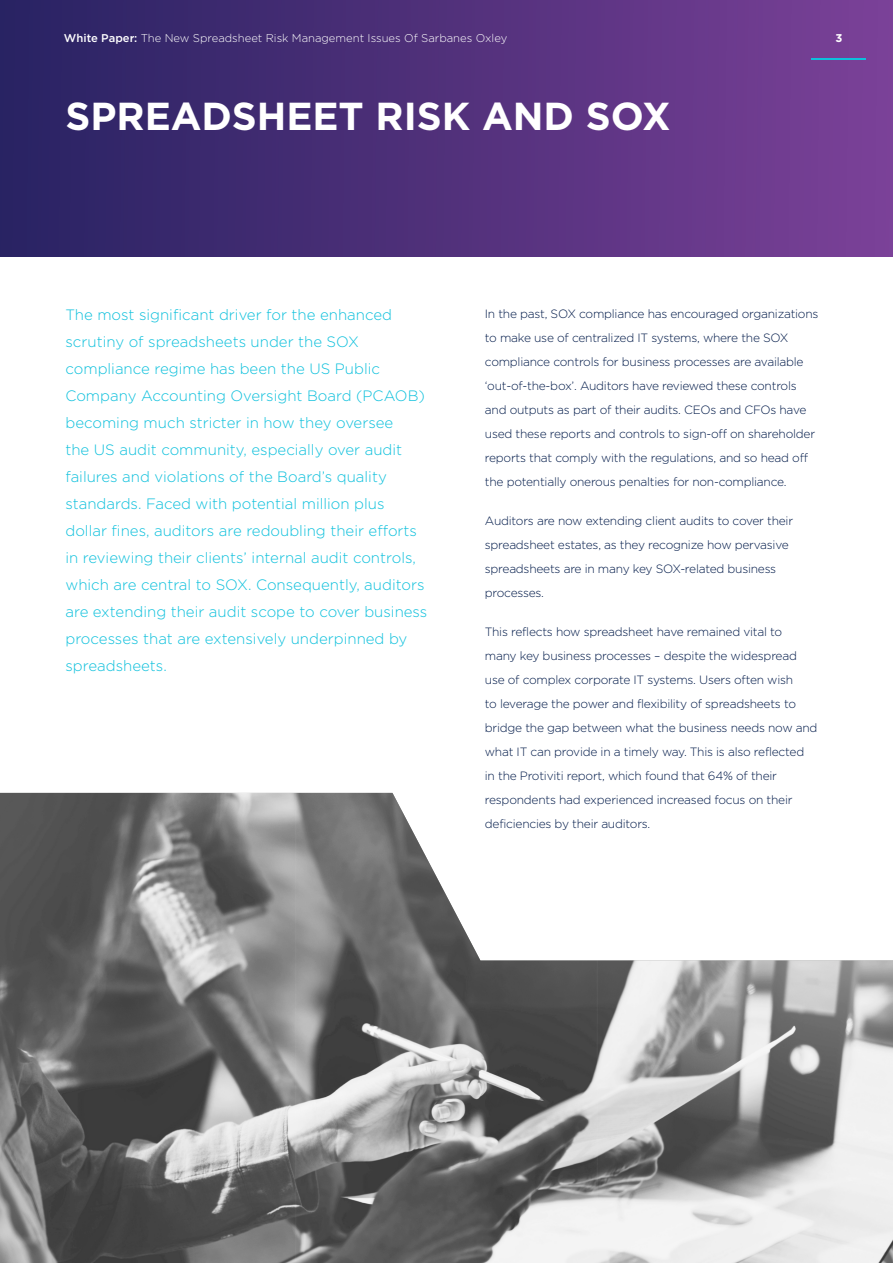
<style>
.page{position:relative;width:893px;height:1263px;background:#fff}
.page>*{position:absolute;margin:0;border:0;box-sizing:border-box;transform-origin:0 0}
.t1{font:700 39px "Gotham HTF";color:#fff}
.t2{font:300 15px/27px "Gotham HTF";color:#0dc0dc}
.t3{font:300 12px/24px "Gotham HTF";letter-spacing:-.02em;color:#001a49}
.t4{font:300 11.25px "Gotham HTF";color:#fff}
.t5{font:700 11.25px "Gotham HTF";color:#fff}
.s1{font-weight:500}
</style>
<div class="page">
<img style="left:0;top:0;width:893px;height:257px">
<hr style="left:811px;top:58px;width:54px;height:2px;background:#0dc0dc">
<img style="left:0;top:793px;width:893px;height:470px">
<p class="t4" style="left:64px;top:32px;width:445px"><span class="s1">White Paper:</span> The New Spreadsheet Risk Management Issues Of Sarbanes Oxley</p>
<p class="t5" style="left:835px;top:31px;width:8px">3</p>
<h1 class="t1" style="left:65px;top:94px;width:607px">SPREADSHEET RISK AND SOX</h1>
<p class="t2" style="left:65px;top:301px;width:363px">The most significant driver for the enhanced scrutiny of spreadsheets under the SOX compliance regime has been the US Public Company Accounting Oversight Board (PCAOB) becoming much stricter in how they oversee<br>the US audit community, especially over audit failures and violations of the Board’s quality standards. Faced with potential million plus dollar fines, auditors are redoubling their efforts in reviewing their clients’ internal audit controls, which are central to SOX. Consequently, auditors are extending their audit scope to cover business processes that are extensively underpinned by spreadsheets.</p>
<p class="t3" style="left:485px;top:302px;width:335px">In the past, SOX compliance has encouraged organizations to make use of centralized IT systems, where the SOX compliance controls for business processes are available ‘out-of-the-box’. Auditors have reviewed these controls and outputs as part of their audits. CEOs and CFOs have used these reports and controls to sign-off on shareholder reports that comply with the regulations, and so head off the potentially onerous penalties for non-compliance.</p>
<p class="t3" style="left:485px;top:509px;width:310px">Auditors are now extending client audits to cover their spreadsheet estates, as they recognize how pervasive spreadsheets are in many key SOX-related business processes.</p>
<p class="t3" style="left:485px;top:620px;width:334px">This reflects how spreadsheet have remained vital to<br>many key business processes – despite the widespread use of complex corporate IT systems. Users often wish<br>to leverage the power and flexibility of spreadsheets to bridge the gap between what the business needs now and what IT can provide in a timely way. This is also reflected<br>in the Protiviti report, which found that 64% of their respondents had experienced increased focus on their deficiencies by their auditors.</p>
</div>
